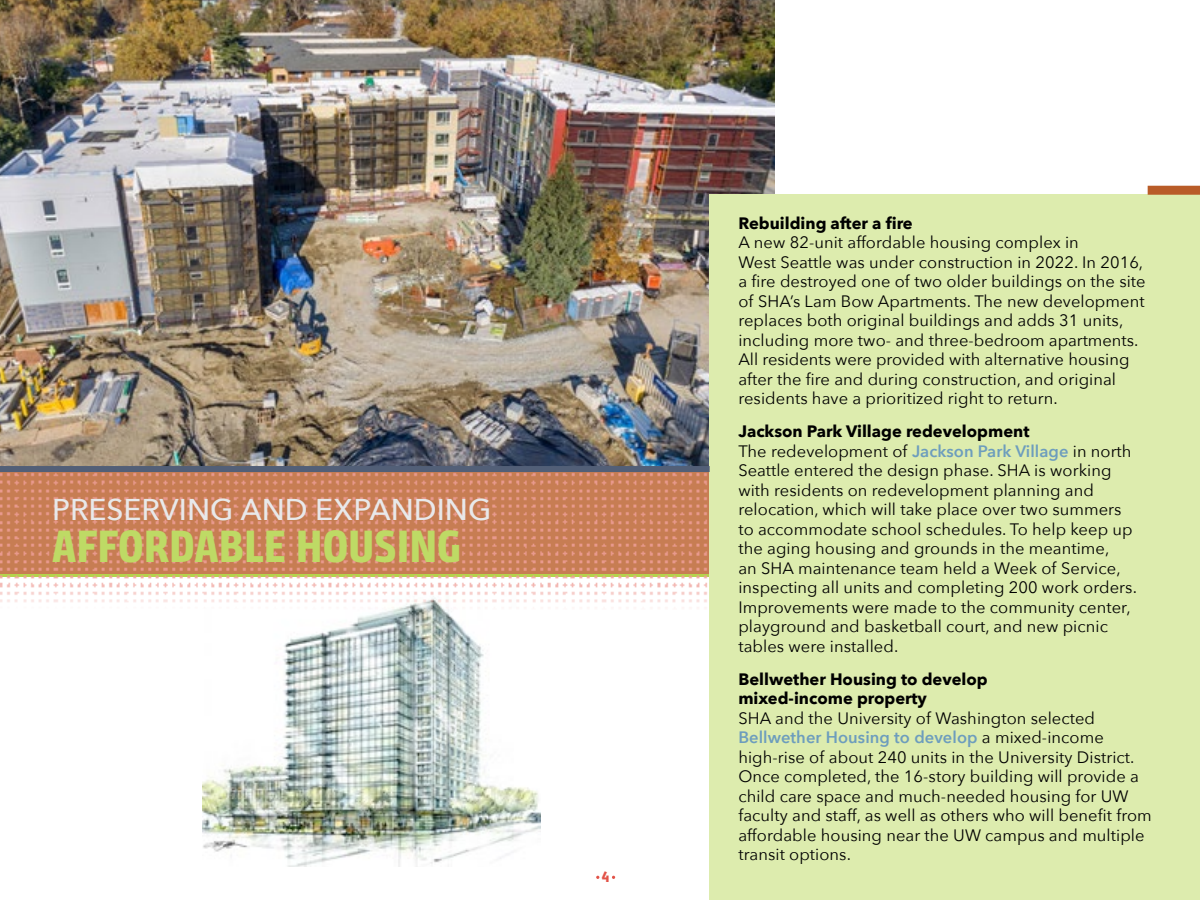
<style>
.page{position:relative;width:1200px;height:900px;background:#fff}
.page>*{position:absolute;margin:0;border:0;box-sizing:border-box;transform-origin:0 0}
.t1{font:45px "Bunday Sans Extra Bold Up";color:#beda65}
.t2{font:500 30px "Avenir Next";color:#e8e9ea}
.t3{font:16.5px/19.5px "Avenir Next";letter-spacing:.005em;color:#000}
.t4{font:700 16.5px/19.5px "Avenir Next";color:#000}
.t5{font:15px "Bunday Sans Extra Bold Up";color:#e25348}
.s1{font-weight:700}
.s2{font-weight:600;color:#6d9dbd}
</style>
<div class="page">
<img style="left:202px;top:620px;width:338px;height:247px">
<img style="left:0;top:0;width:774px;height:466px">
<img style="left:0;top:472px;width:710px;height:148px">
<div style="left:710px;top:195px;width:490px;height:705px;background:#ddecae"></div>
<div style="left:0;top:466px;width:710px;height:6px;background:#525f77"></div>
<div style="left:1148px;top:186px;width:52px;height:9px;background:#b95c28"></div>
<h2 class="t2" style="left:52px;top:484px;width:441px">PRESERVING AND EXPANDING</h2>
<h1 class="t1" style="left:52px;top:519px;width:411px">AFFORDABLE HOUSING</h1>
<p class="t5" style="left:602px;top:868px;width:9px">4</p>
<p class="t4" style="left:738px;top:213px;width:176px">Rebuilding after a fire</p>
<p class="t3" style="left:738px;top:232px;width:409px">A new 82-unit affordable housing complex in<br>West Seattle was under construction in 2022. In 2016, a fire destroyed one of two older buildings on the site of SHA’s Lam Bow Apartments. The new development replaces both original buildings and adds 31 units, including more two- and three-bedroom apartments.<br>All residents were provided with alternative housing after the fire and during construction, and original residents have a prioritized right to return.</p>
<p class="t3" style="left:738px;top:421px;width:400px"><span class="s1">Jackson Park Village redevelopment<br></span>The redevelopment of <span class="s2">Jackson Park Village</span> in north Seattle entered the design phase. SHA is working with residents on redevelopment planning and relocation, which will take place over two summers to accommodate school schedules. To help keep up the aging housing and grounds in the meantime,<br>an SHA maintenance team held a Week of Service, inspecting all units and completing 200 work orders.<br>Improvements were made to the community center, playground and basketball court, and new picnic tables were installed.</p>
<p class="t4" style="left:738px;top:669px;width:251px">Bellwether Housing to develop mixed-income property</p>
<p class="t3" style="left:738px;top:707px;width:415px">SHA and the University of Washington selected <span class="s2">Bellwether Housing to develop</span> a mixed-income high-rise of about 240 units in the University District.<br>Once completed, the 16-story building will provide a child care space and much-needed housing for UW faculty and staff, as well as others who will benefit from affordable housing near the UW campus and multiple transit options.</p>
</div>
